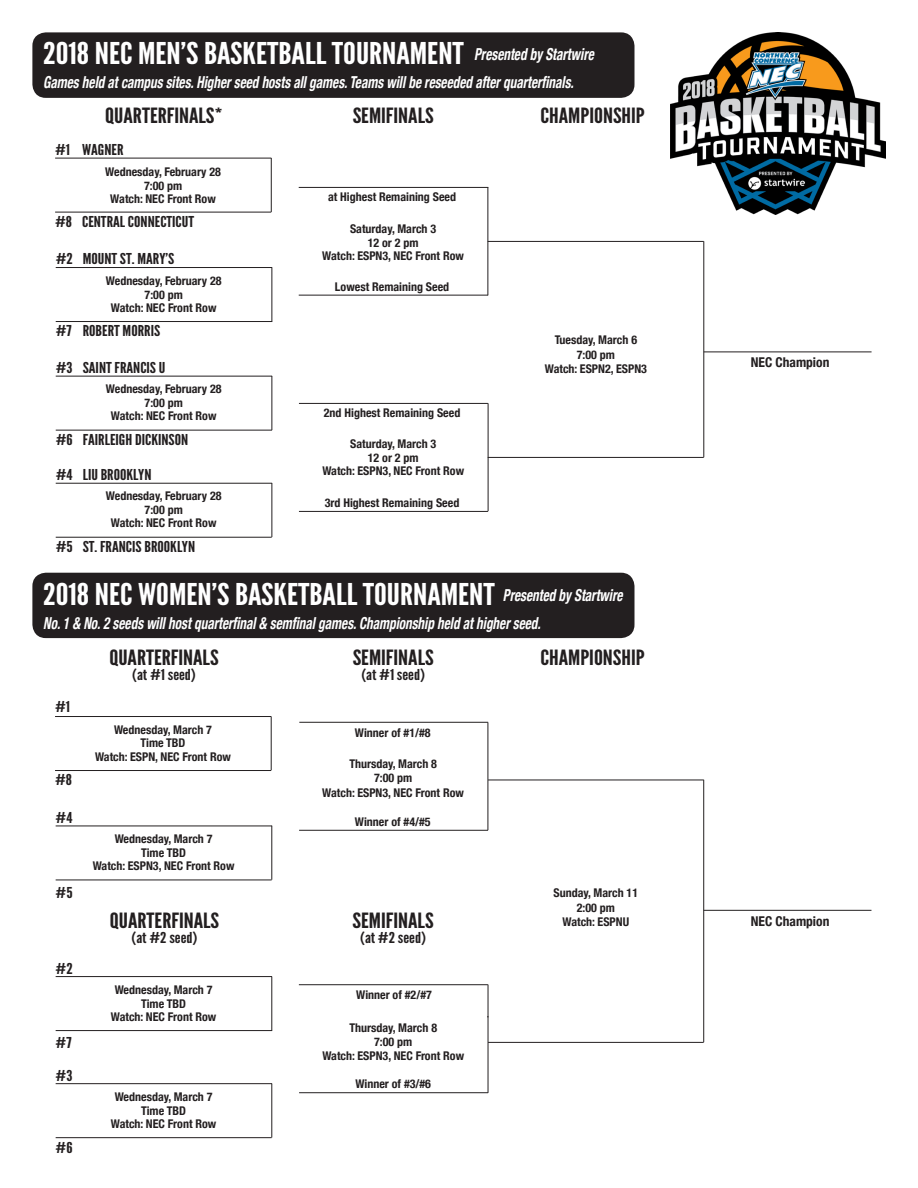
<style>
.page{position:relative;width:918px;height:1188px;background:#fff}
.page>*{position:absolute;margin:0;border:0;box-sizing:border-box;transform-origin:0 0}
.t1{font:30px "League Gothic";color:#fff;scale:1.2 1}
.t2{font:21px "League Gothic";color:#231f20;scale:1.2 1}
.t3{font:italic 700 condensed 16.5px "Helvetica Neue";color:#fff;scale:.8 1}
.t4{font:15px "League Gothic";color:#231f20;scale:1.2 1}
.t5{font:700 condensed 13.5px "Helvetica Neue";color:#231f20}
.t6{font:700 condensed 12px/13.5px "Helvetica Neue";color:#231f20;text-align:center}
</style>
<div class="page">
<div style="left:32px;top:32px;width:602px;height:66px;background:#231f20;border-radius:14px"></div>
<hr style="left:56px;top:267px;width:216px;height:1px;background:#231f20">
<hr style="left:56px;top:321px;width:216px;height:1px;background:#231f20">
<hr style="left:272px;top:267px;width:1px;height:54px;background:#231f20">
<hr style="left:56px;top:376px;width:216px;height:1px;background:#231f20">
<hr style="left:56px;top:430px;width:216px;height:1px;background:#231f20">
<hr style="left:272px;top:376px;width:1px;height:54px;background:#231f20">
<hr style="left:56px;top:483px;width:216px;height:1px;background:#231f20">
<hr style="left:56px;top:537px;width:216px;height:1px;background:#231f20">
<hr style="left:272px;top:483px;width:1px;height:54px;background:#231f20">
<hr style="left:299px;top:187px;width:189px;height:1px;background:#231f20">
<hr style="left:299px;top:295px;width:189px;height:1px;background:#231f20">
<hr style="left:488px;top:187px;width:1px;height:108px;background:#231f20">
<hr style="left:299px;top:403px;width:189px;height:1px;background:#231f20">
<hr style="left:299px;top:511px;width:189px;height:1px;background:#231f20">
<hr style="left:488px;top:403px;width:1px;height:108px;background:#231f20">
<hr style="left:488px;top:457px;width:216px;height:1px;background:#231f20">
<hr style="left:704px;top:352px;width:168px;height:1px;background:#231f20">
<hr style="left:704px;top:241px;width:1px;height:216px;background:#231f20">
<hr style="left:488px;top:241px;width:216px;height:1px;background:#231f20">
<hr style="left:55px;top:158px;width:216px;height:1px;background:#231f20">
<hr style="left:55px;top:212px;width:216px;height:1px;background:#231f20">
<hr style="left:271px;top:158px;width:1px;height:54px;background:#231f20">
<div style="left:32px;top:573px;width:602px;height:65px;background:#231f20;border-radius:14px"></div>
<hr style="left:56px;top:826px;width:216px;height:1px;background:#231f20">
<hr style="left:56px;top:880px;width:216px;height:1px;background:#231f20">
<hr style="left:272px;top:826px;width:1px;height:54px;background:#231f20">
<hr style="left:56px;top:976px;width:216px;height:1px;background:#231f20">
<hr style="left:56px;top:1030px;width:216px;height:1px;background:#231f20">
<hr style="left:272px;top:977px;width:1px;height:54px;background:#231f20">
<hr style="left:56px;top:1083px;width:216px;height:1px;background:#231f20">
<hr style="left:56px;top:1137px;width:216px;height:1px;background:#231f20">
<hr style="left:272px;top:1084px;width:1px;height:54px;background:#231f20">
<hr style="left:299px;top:722px;width:189px;height:1px;background:#231f20">
<hr style="left:299px;top:830px;width:189px;height:1px;background:#231f20">
<hr style="left:488px;top:723px;width:1px;height:107px;background:#231f20">
<hr style="left:299px;top:984px;width:189px;height:1px;background:#231f20">
<hr style="left:299px;top:1092px;width:189px;height:1px;background:#231f20">
<hr style="left:488px;top:985px;width:1px;height:108px;background:#231f20">
<hr style="left:488px;top:1042px;width:216px;height:1px;background:#231f20">
<hr style="left:704px;top:910px;width:167px;height:1px;background:#231f20">
<hr style="left:703px;top:780px;width:1px;height:262px;background:#231f20">
<hr style="left:488px;top:780px;width:216px;height:1px;background:#231f20">
<hr style="left:55px;top:716px;width:216px;height:1px;background:#231f20">
<hr style="left:55px;top:770px;width:216px;height:1px;background:#231f20">
<hr style="left:271px;top:716px;width:1px;height:54px;background:#231f20">
<img style="left:670px;top:32px;width:216px;height:183px">
<p class="t1" style="left:43px;top:36px;width:352px">2018 NEC MEN’S BASKETBALL TOURNAMENT</p>
<p class="t3" style="left:474px;top:44px;width:155px">Presented byStartwire</p>
<p class="t3" style="left:43px;top:72px;width:669px">Gamesheld atcampussites.Higherseed hostsallgames.Teamswillbereseeded afterquarterfinals.</p>
<p class="t2" style="left:105px;top:103px;width:100px">QUARTERFINALS*</p>
<p class="t4" style="left:55px;top:141px;width:59px">#1 WAGNER</p>
<p class="t6" style="left:105px;top:165px;width:117px">Wednesday, February 28</p>
<p class="t6" style="left:144px;top:179px;width:40px">7:00 pm</p>
<p class="t6" style="left:110px;top:192px;width:107px">Watch: NEC Front Row</p>
<p class="t4" style="left:55px;top:213px;width:117px">#8 CENTRAL CONNECTICUT</p>
<p class="t4" style="left:56px;top:250px;width:100px">#2 MOUNT ST. MARY’S</p>
<p class="t6" style="left:106px;top:274px;width:117px">Wednesday, February 28</p>
<p class="t6" style="left:145px;top:287px;width:40px">7:00 pm</p>
<p class="t6" style="left:111px;top:301px;width:107px">Watch: NEC Front Row</p>
<p class="t4" style="left:56px;top:322px;width:89px">#7 ROBERT MORRIS</p>
<p class="t4" style="left:56px;top:359px;width:93px">#3 SAINT FRANCIS U</p>
<p class="t6" style="left:106px;top:382px;width:117px">Wednesday, February 28</p>
<p class="t6" style="left:145px;top:396px;width:40px">7:00 pm</p>
<p class="t6" style="left:111px;top:409px;width:107px">Watch: NEC Front Row</p>
<p class="t4" style="left:56px;top:431px;width:112px">#6 FAIRLEIGH DICKINSON</p>
<p class="t4" style="left:56px;top:466px;width:81px">#4 LIU BROOKLYN</p>
<p class="t6" style="left:106px;top:489px;width:117px">Wednesday, February 28</p>
<p class="t6" style="left:145px;top:503px;width:40px">7:00 pm</p>
<p class="t6" style="left:111px;top:516px;width:107px">Watch: NEC Front Row</p>
<p class="t4" style="left:56px;top:538px;width:118px">#5 ST. FRANCIS BROOKLYN</p>
<p class="t2" style="left:353px;top:103px;width:69px">SEMIFINALS</p>
<p class="t6" style="left:328px;top:189px;width:130px">at Highest Remaining Seed</p>
<p class="t6" style="left:350px;top:222px;width:88px">Saturday, March 3</p>
<p class="t6" style="left:322px;top:235px;width:143px">12 or 2 pm<br>Watch: ESPN3, NEC Front Row</p>
<p class="t6" style="left:335px;top:280px;width:116px">Lowest Remaining Seed</p>
<p class="t6" style="left:324px;top:406px;width:138px">2nd Highest Remaining Seed</p>
<p class="t6" style="left:350px;top:437px;width:88px">Saturday, March 3</p>
<p class="t6" style="left:322px;top:451px;width:143px">12 or 2 pm<br>Watch: ESPN3, NEC Front Row</p>
<p class="t6" style="left:325px;top:496px;width:136px">3rd Highest Remaining Seed</p>
<p class="t2" style="left:541px;top:103px;width:88px">CHAMPIONSHIP</p>
<p class="t6" style="left:555px;top:333px;width:84px">Tuesday, March 6</p>
<p class="t6" style="left:577px;top:348px;width:40px">7:00 pm</p>
<p class="t6" style="left:545px;top:362px;width:104px">Watch: ESPN2, ESPN3</p>
<p class="t1" style="left:43px;top:576px;width:378px">2018 NEC WOMEN’S BASKETBALL TOURNAMENT</p>
<p class="t3" style="left:503px;top:585px;width:155px">Presented byStartwire</p>
<p class="t3" style="left:43px;top:613px;width:628px">No.1&amp; No.2seedswillhostquarterfinal&amp; semfinalgames.Championship held athigherseed.</p>
<p class="t4" style="left:55px;top:698px;width:14px">#1</p>
<p class="t4" style="left:55px;top:771px;width:16px">#8</p>
<p class="t4" style="left:56px;top:809px;width:16px">#4</p>
<p class="t4" style="left:56px;top:884px;width:16px">#5</p>
<p class="t4" style="left:56px;top:960px;width:16px">#2</p>
<p class="t4" style="left:56px;top:1033px;width:15px">#7</p>
<p class="t4" style="left:56px;top:1067px;width:16px">#3</p>
<p class="t4" style="left:56px;top:1139px;width:16px">#6</p>
<p class="t2" style="left:109px;top:645px;width:93px">QUARTERFINALS</p>
<p class="t4" style="left:132px;top:665px;width:55px">(at #1 seed)</p>
<p class="t6" style="left:114px;top:722px;width:99px">Wednesday, March 7</p>
<p class="t6" style="left:141px;top:736px;width:46px">Time TBD</p>
<p class="t6" style="left:95px;top:749px;width:138px">Watch: ESPN, NEC Front Row</p>
<p class="t6" style="left:115px;top:832px;width:99px">Wednesday, March 7</p>
<p class="t6" style="left:141px;top:846px;width:46px">Time TBD</p>
<p class="t6" style="left:93px;top:859px;width:143px">Watch: ESPN3, NEC Front Row</p>
<p class="t2" style="left:110px;top:908px;width:93px">QUARTERFINALS</p>
<p class="t4" style="left:132px;top:929px;width:56px">(at #2 seed)</p>
<p class="t6" style="left:115px;top:983px;width:99px">Wednesday, March 7</p>
<p class="t6" style="left:141px;top:996px;width:46px">Time TBD</p>
<p class="t6" style="left:111px;top:1010px;width:107px">Watch: NEC Front Row</p>
<p class="t6" style="left:115px;top:1090px;width:99px">Wednesday, March 7</p>
<p class="t6" style="left:141px;top:1103px;width:46px">Time TBD</p>
<p class="t6" style="left:111px;top:1117px;width:107px">Watch: NEC Front Row</p>
<p class="t2" style="left:353px;top:645px;width:69px">SEMIFINALS</p>
<p class="t4" style="left:361px;top:665px;width:55px">(at #1 seed)</p>
<p class="t6" style="left:355px;top:726px;width:77px">Winner of #1/#8</p>
<p class="t6" style="left:349px;top:757px;width:89px">Thursday, March 8</p>
<p class="t6" style="left:322px;top:771px;width:143px;line-height:14.4px">7:00 pm<br>Watch: ESPN3, NEC Front Row</p>
<p class="t6" style="left:355px;top:815px;width:77px">Winner of #4/#5</p>
<p class="t2" style="left:353px;top:908px;width:69px">SEMIFINALS</p>
<p class="t4" style="left:360px;top:929px;width:56px">(at #2 seed)</p>
<p class="t6" style="left:356px;top:988px;width:77px">Winner of #2/#7</p>
<p class="t6" style="left:349px;top:1020px;width:89px">Thursday, March 8</p>
<p class="t6" style="left:374px;top:1035px;width:40px">7:00 pm</p>
<p class="t6" style="left:322px;top:1049px;width:143px">Watch: ESPN3, NEC Front Row</p>
<p class="t6" style="left:355px;top:1077px;width:77px">Winner of #3/#6</p>
<p class="t2" style="left:541px;top:645px;width:88px">CHAMPIONSHIP</p>
<p class="t6" style="left:554px;top:886px;width:86px">Sunday, March 11</p>
<p class="t6" style="left:577px;top:900px;width:40px">2:00 pm</p>
<p class="t6" style="left:563px;top:915px;width:68px">Watch: ESPNU</p>
<p class="t5" style="left:751px;top:354px;width:80px">NEC Champion</p>
<p class="t5" style="left:751px;top:913px;width:80px">NEC Champion</p>
</div>
